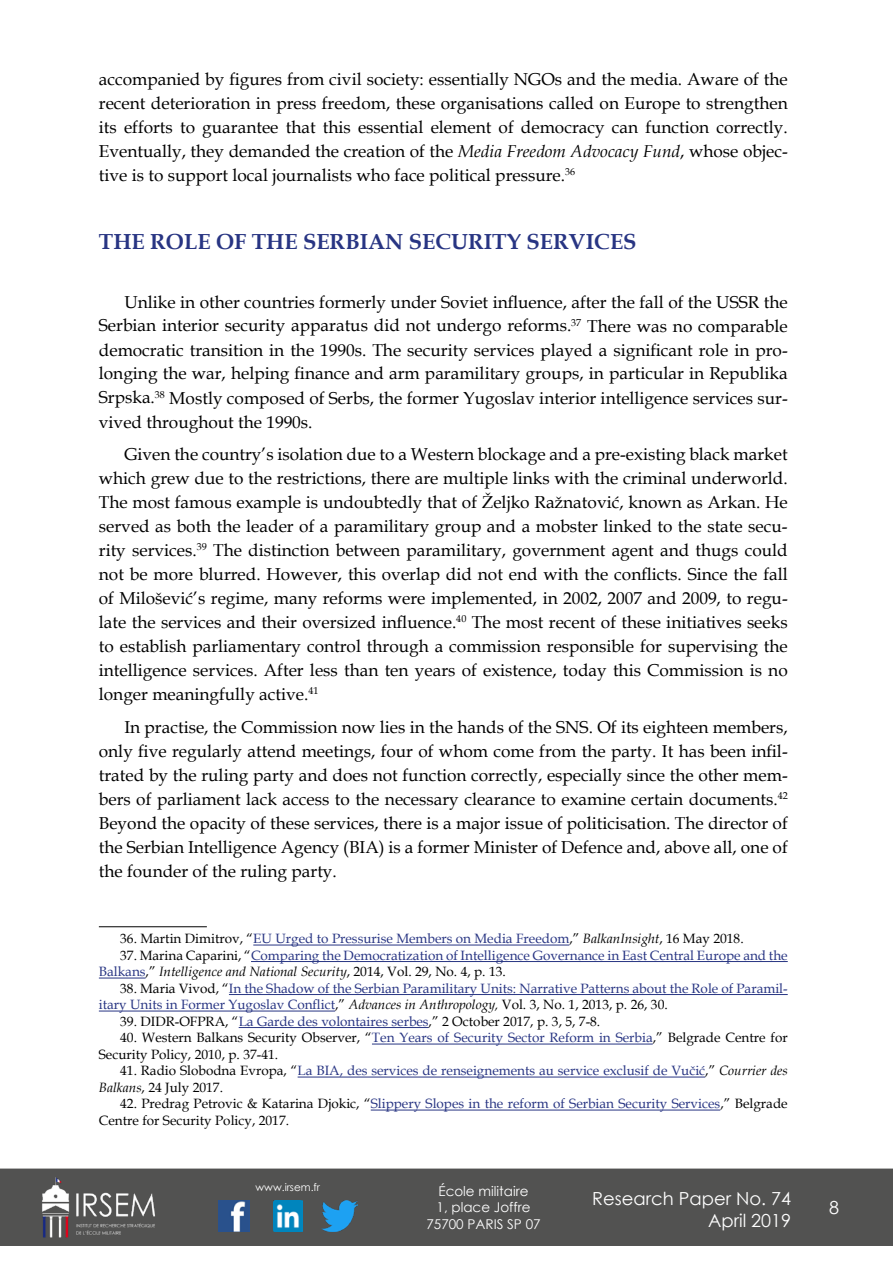
<style>
.page{position:relative;width:893px;height:1263px;background:#fff}
.page>*{position:absolute;margin:0;border:0;box-sizing:border-box;transform-origin:0 0}
.t1{font:700 21.75px "Book Antiqua";color:#283583}
.t2{font:18px/21.6px "Century Gothic";color:#fff;text-align:right}
.t3{font:17.25px/24px "Book Antiqua";color:#000;text-align:justify}
.t4{font:13.5px/16.5px "Book Antiqua";color:#283583}
.t5{font:13.5px/16.5px "Book Antiqua";color:#000}
.t6{font:13.5px/16.2px "Century Gothic";color:#fff;text-align:center}
.t7{font:10.5px "Century Gothic";color:#fff}
.s1{font-style:italic}
.s2{color:#000}
.s3{font-style:italic;color:#000}
.s4{color:#283583}
</style>
<div class="page">
<div style="left:0;top:1168px;width:893px;height:78px;background:#525251;border:2px solid #525251"></div>
<img style="left:39px;top:1169px;width:117px;height:76px">
<img style="left:322px;top:1200px;width:36px;height:32px">
<img style="left:218px;top:1200px;width:31px;height:32px">
<img style="left:274px;top:1200px;width:28px;height:32px">
<hr style="left:99px;top:926px;width:108px;height:1px;background:#000">
<hr style="left:253px;top:945px;width:316px;height:1px;background:#283583">
<hr style="left:251px;top:961px;width:537px;height:1px;background:#283583">
<hr style="left:99px;top:978px;width:47px;height:1px;background:#283583">
<hr style="left:229px;top:994px;width:559px;height:1px;background:#283583">
<hr style="left:99px;top:1011px;width:236px;height:1px;background:#283583">
<hr style="left:239px;top:1027px;width:190px;height:1px;background:#283583">
<hr style="left:372px;top:1044px;width:281px;height:1px;background:#283583">
<hr style="left:298px;top:1077px;width:407px;height:1px;background:#283583">
<hr style="left:371px;top:1110px;width:349px;height:1px;background:#283583">
<p class="t3" style="left:99px;top:67px;width:690px">accompanied by figures from civil society: essentially NGOs and the media. Aware of the recent deterioration in press freedom, these organisations called on Europe to strengthen its efforts to guarantee that this essential element of democracy can function correctly.<br>Eventually, they demanded the creation of the <span class="s1">Media Freedom Advocacy Fund</span>, whose objec&shy;tive is to support local journalists who face political pressure.<sup>36</sup></p>
<p class="t1" style="left:99px;top:227px;width:539px">THE ROLE OF THE SERBIAN SECURITY SERVICES</p>
<p class="t3" style="left:99px;top:289px;width:690px;text-indent:26px">Unlike in other countries formerly under Soviet influence, after the fall of the USSR the Serbian interior security apparatus did not undergo reforms.<sup>37</sup> There was no comparable democratic transition in the 1990s. The security services played a significant role in pro&shy;longing the war, helping finance and arm paramilitary groups, in particular in Republika Srpska.<sup>38</sup> Mostly composed of Serbs, the former Yugoslav interior intelligence services sur&shy;vived throughout the 1990s.</p>
<p class="t3" style="left:99px;top:442px;width:690px;text-indent:26px">Given the country’s isolation due to a Western blockage and a pre-existing black market which grew due to the restrictions, there are multiple links with the criminal underworld.<br>The most famous example is undoubtedly that of Željko Ražnatović, known as Arkan. He served as both the leader of a paramilitary group and a mobster linked to the state secu&shy;rity services.<sup>39</sup> The distinction between paramilitary, government agent and thugs could not be more blurred. However, this overlap did not end with the conflicts. Since the fall of Milošević’s regime, many reforms were implemented, in 2002, 2007 and 2009, to regu&shy;late the services and their oversized influence.<sup>40</sup> The most recent of these initiatives seeks to establish parliamentary control through a commission responsible for supervising the intelligence services. After less than ten years of existence, today this Commission is no longer meaningfully active.<sup>41</sup></p>
<p class="t3" style="left:99px;top:714px;width:690px;text-indent:26px">In practise, the Commission now lies in the hands of the SNS. Of its eighteen members, only five regularly attend meetings, four of whom come from the party. It has been infil&shy;trated by the ruling party and does not function correctly, especially since the other mem&shy;bers of parliament lack access to the necessary clearance to examine certain documents.<sup>42<br></sup>Beyond the opacity of these services, there is a major issue of politicisation. The director of the Serbian Intelligence Agency (BIA) is a former Minister of Defence and, above all, one of the founder of the ruling party.</p>
<p class="t4" style="left:120px;top:930px;width:625px"><span class="s2">36. Martin Dimitrov, “</span>EU Urged to Pressurise Members on Media Freedom<span class="s2">,”</span> <span class="s3">BalkanInsight</span><span class="s2">, 16 May 2018.</span></p>
<p class="t4" style="left:99px;top:947px;width:690px;text-indent:21px"><span class="s2">37. Marina Caparini, “</span>Comparing the Democratization of Intelligence Governance in East Central Europe and the<br>Balkans<span class="s2">,”</span> <span class="s3">Intelligence and National Security</span><span class="s2">, 2014, Vol. 29, No. 4, p. 13.</span></p>
<p class="t4" style="left:99px;top:980px;width:690px;text-indent:21px"><span class="s2">38. Maria Vivod, “</span>In the Shadow of the Serbian Paramilitary Units: Narrative Patterns about the Role of Paramil&shy;itary Units in Former Yugoslav Conflict<span class="s2">,”</span> <span class="s3">Advances in Anthropology,</span> <span class="s2">Vol. 3, No. 1, 2013, p. 26, 30.</span></p>
<p class="t5" style="left:120px;top:1013px;width:482px">39. DIDR-OFPRA, “<span class="s4">La Garde des volontaires serbes</span>,” 2 October 2017, p. 3, 5, 7-8.</p>
<p class="t5" style="left:99px;top:1029px;width:690px;text-indent:21px">40. Western Balkans Security Observer, “<span class="s4">Ten Years of Security Sector Reform in Serbia</span>,” Belgrade Centre for<br>Security Policy, 2010, p. 37-41.</p>
<p class="t4" style="left:99px;top:1062px;width:690px;text-indent:21px"><span class="s2">41. Radio Slobodna Evropa, “</span>La BIA, des services de renseignements au service exclusif de Vučić<span class="s2">,”</span> <span class="s3">Courrier des<br>Balkans</span><span class="s2">, 24 July 2017.</span></p>
<p class="t5" style="left:99px;top:1095px;width:690px;text-indent:21px">42. Predrag Petrovic &amp; Katarina Djokic, “<span class="s4">Slippery Slopes in the reform of Serbian Security Services</span>,” Belgrade<br>Centre for Security Policy, 2017.</p>
<p class="t7" style="left:256px;top:1179px;width:66px">www.irsem.fr</p>
<p class="t6" style="left:426px;top:1183px;width:116px">École militaire<br>1, place Joffre<br>75700 PARIS SP 07</p>
<p class="t2" style="left:592px;top:1187px;width:200px">Research Paper No. 74<br>April 2019</p>
<p class="t2" style="left:829px;top:1196px;width:11px">8</p>
</div>
